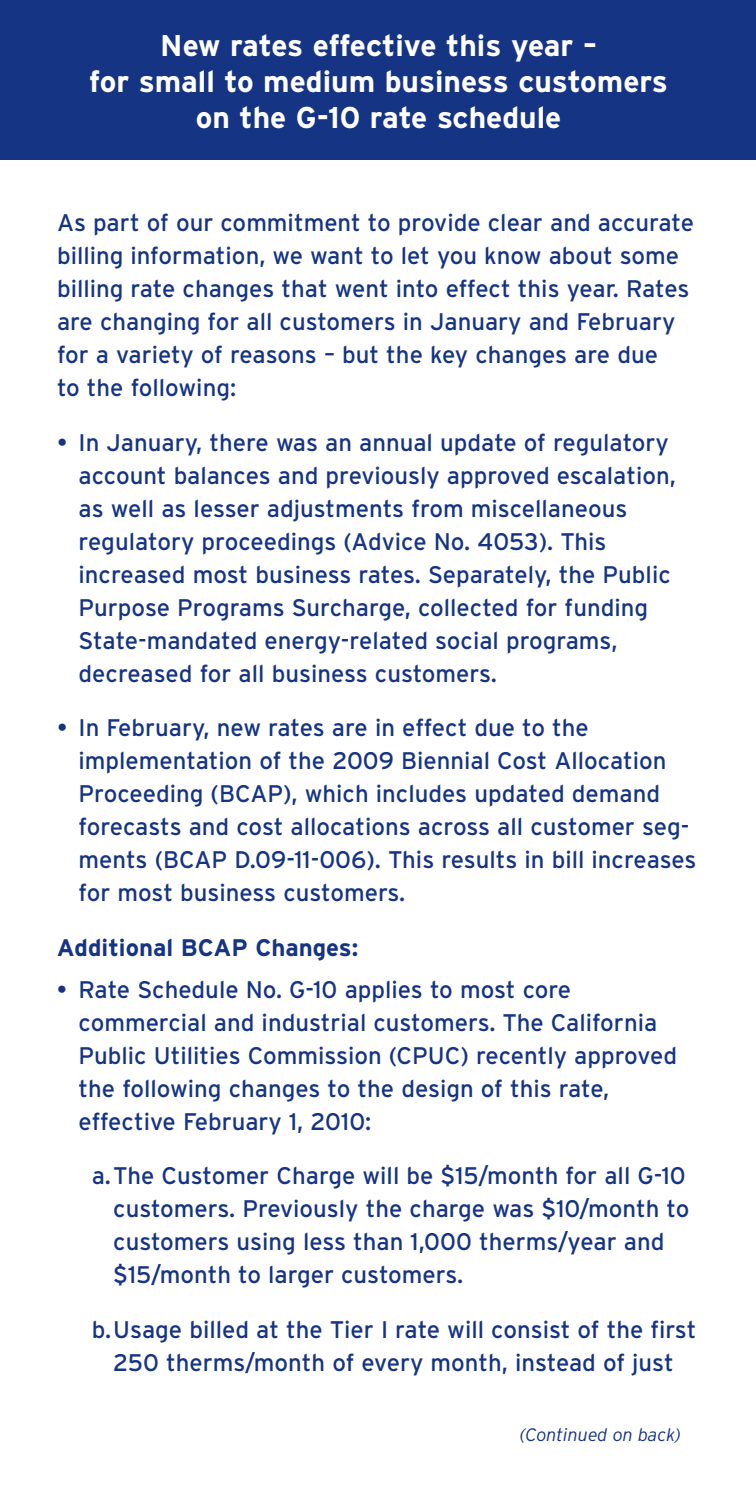
<style>
.page{position:relative;width:756px;height:1512px;background:#fff}
.page>*{position:absolute;margin:0;border:0;box-sizing:border-box;transform-origin:0 0}
.t1{font:700 30px/36px "Interstate";color:#fff;text-align:center}
.t2{font:24px/33px "Interstate";color:#153483}
.t3{font:700 24px "Interstate";color:#153483}
.t4{font:italic 300 18px "Interstate";color:#153483}
</style>
<div class="page">
<div style="left:0;top:0;width:756px;height:160px;background:#153483"></div>
<p class="t1" style="left:89px;top:27px;width:580px">New rates effective this year –<br>for small to medium business customers on the G-10 rate schedule</p>
<p class="t2" style="left:57px;top:206px;width:639px">As part of our commitment to provide clear and accurate billing information, we want to let you know about some billing rate changes that went into effect this year. Rates are changing for all customers in January and February for a variety of reasons – but the key changes are due<br>to the following:</p>
<p class="t2" style="left:79px;top:426px;width:599px;text-indent:-22px">• In January, there was an annual update of regulatory account balances and previously approved escalation, as well as lesser adjustments from miscellaneous regulatory proceedings (Advice No. 4053). This increased most business rates. Separately, the Public Purpose Programs Surcharge, collected for funding State-mandated energy-related social programs, decreased for all business customers.</p>
<p class="t2" style="left:79px;top:712px;width:620px;text-indent:-22px">• In February, new rates are in effect due to the implementation of the 2009 Biennial Cost Allocation Proceeding (BCAP), which includes updated demand forecasts and cost allocations across all customer seg&shy;ments (BCAP D.09-11-006). This results in bill increases for most business customers.</p>
<p class="t3" style="left:57px;top:934px;width:303px">Additional BCAP Changes:</p>
<p class="t2" style="left:79px;top:973px;width:600px;text-indent:-22px">• Rate Schedule No. G-10 applies to most core commercial and industrial customers. The California Public Utilities Commission (CPUC) recently approved the following changes to the design of this rate, effective February 1, 2010:</p>
<p class="t2" style="left:113px;top:1159px;width:578px;text-indent:-22px">a.The Customer Charge will be $15/month for all G-10 customers. Previously the charge was $10/month to customers using less than 1,000 therms/year and $15/month to larger customers.</p>
<p class="t2" style="left:92px;top:1313px;width:606px;text-align:center">b.Usage billed at the Tier I rate will consist of the first<br>250 therms/month of every month, instead of just</p>
<p class="t4" style="left:520px;top:1424px;width:163px">(Continued on back)</p>
</div>
